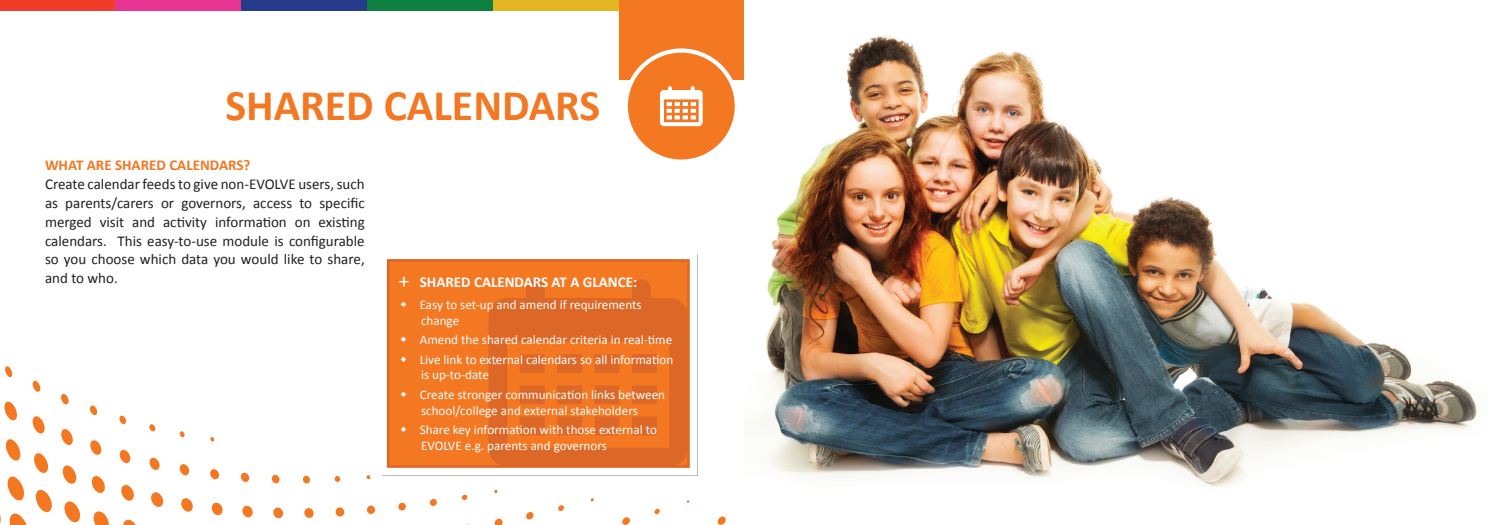
<style>
.page{position:relative;width:1489px;height:525px;background:#fff}
.page>*{position:absolute;margin:0;border:0;box-sizing:border-box;transform-origin:0 0}
.t1{font:700 43.75px "Calibri";color:#f47721}
.t2{font:15px/18.8px "Calibri";color:#231f20;text-align:justify}
.t3{font:700 15px "Calibri";color:#fff}
.t4{font:700 15px "Calibri";color:#f37721}
.t5{font:13.12px/15.8px "Calibri";color:#fff}
.s1{font-weight:400;font-size:22.5px}
</style>
<div class="page">
<svg style="left:0;top:366px;width:726px;height:158px"></svg>
<svg style="left:380px;top:259px;width:317px;height:215px;fill:#f47722"></svg>
<svg style="left:488px;top:279px;width:200px;height:187px;fill:#dd6726"></svg>
<div style="left:0;top:0;width:115px;height:10px;background:#ef3d27"></div>
<div style="left:115px;top:0;width:126px;height:10px;background:#e73593"></div>
<div style="left:241px;top:0;width:126px;height:10px;background:#273b8d"></div>
<div style="left:367px;top:0;width:126px;height:10px;background:#0d803f"></div>
<div style="left:493px;top:0;width:125px;height:10px;background:#e4b622"></div>
<div style="left:618px;top:0;width:126px;height:79px;background:#f47722"></div>
<svg style="left:623px;top:48px;width:116px;height:111px"></svg>
<img style="left:759px;top:35px;width:718px;height:452px">
<svg style="left:398px;top:301px;width:22px;height:8px"></svg>
<svg style="left:398px;top:336px;width:22px;height:9px"></svg>
<svg style="left:398px;top:356px;width:22px;height:8px"></svg>
<svg style="left:398px;top:391px;width:22px;height:8px"></svg>
<svg style="left:398px;top:426px;width:22px;height:9px"></svg>
<p class="t1" style="left:225px;top:77px;width:376px">SHARED CALENDARS</p>
<p class="t4" style="left:45px;top:156px;width:207px">WHAT ARE SHARED CALENDARS?</p>
<p class="t2" style="left:45px;top:175px;width:321px">Create calendar feeds to give non-EVOLVE users, such as parents/carers or governors, access to specific merged visit and activity information on existing calendars. This easy-to-use module is configurable so you choose which data you would like to share, and to who.</p>
<p class="t3" style="left:398px;top:272px;width:240px"><span class="s1">+</span> SHARED CALENDARS AT A GLANCE:</p>
<p class="t5" style="left:420px;top:296px;width:223px">Easy to set-up and amend if requirements change</p>
<p class="t5" style="left:420px;top:331px;width:254px">Amend the shared calendar criteria in real-time</p>
<p class="t5" style="left:420px;top:351px;width:255px">Live link to external calendars so all information is up-to-date</p>
<p class="t5" style="left:420px;top:386px;width:247px">Create stronger communication links between school/college and external stakeholders</p>
<p class="t5" style="left:420px;top:421px;width:239px">Share key information with those external to<br>EVOLVE e.g. parents and governors</p>
</div>
